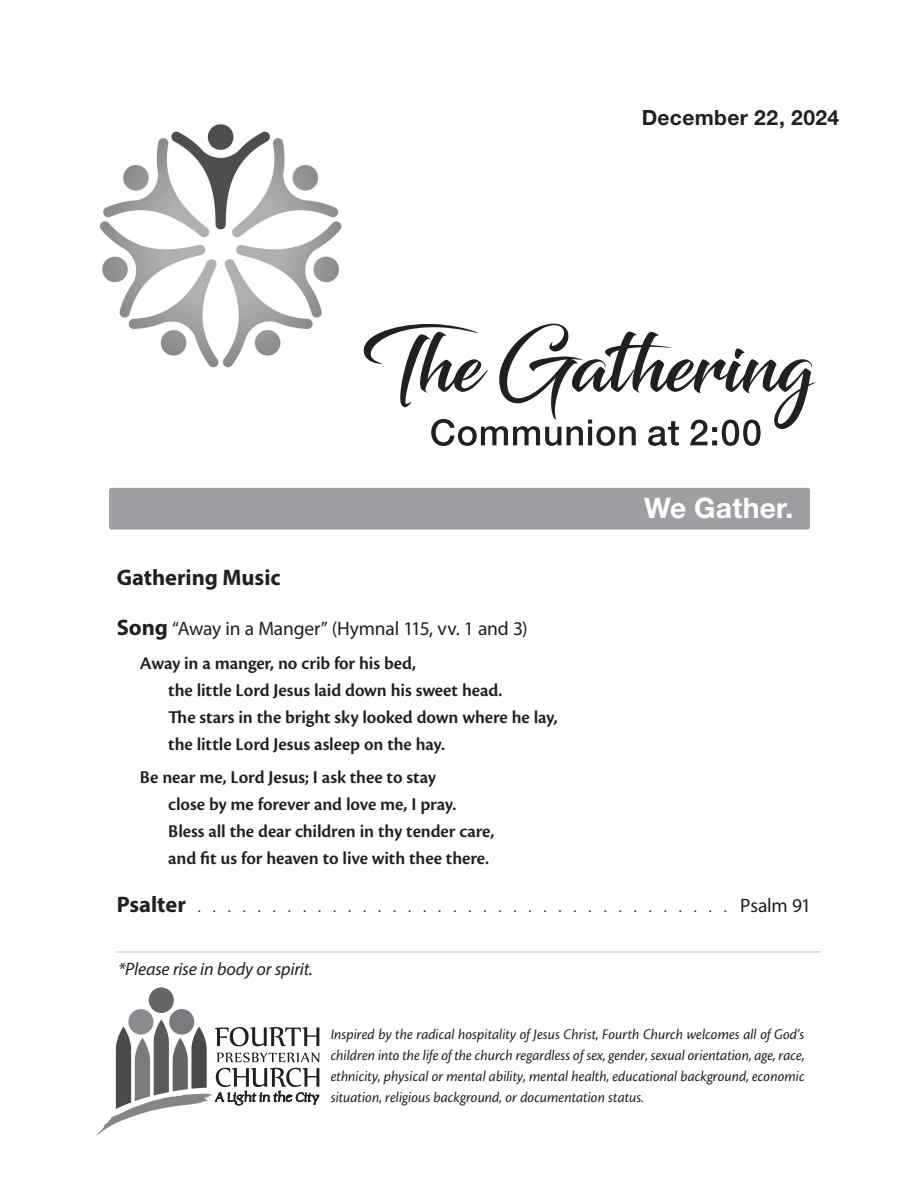
<style>
.page{position:relative;width:918px;height:1188px;background:#fff}
.page>*{position:absolute;margin:0;border:0;box-sizing:border-box;transform-origin:0 0}
.t1{font:700 28.35px "Helvetica Neue LT Std";letter-spacing:.005em;color:#fff}
.t2{font:700 22.5px "Myriad Pro";color:#231f20}
.t3{font:700 21px "Helvetica Neue LT Std";letter-spacing:.015em;color:#231f20}
.t4{font:19.5px "Myriad Pro";letter-spacing:-.01em;color:#231f20}
.t5{font:600 18.75px "Cronos Pro";letter-spacing:-.01em;color:#231f20}
.t6{font:italic 18px "Myriad Pro";letter-spacing:-.01em;color:#231f20}
.t7{font:italic 15.3px/21px "Cronos Pro";color:#231f20;text-align:justify;scale:.96 1}
.t8{font:15px "Myriad Pro";color:#231f20;scale:.95 1}
.s1{font-weight:700;font-size:22.5px}
.s2{font-size:19.5px}
</style>
<div class="page">
<svg style="left:96px;top:987px;width:224px;height:148px"></svg>
<hr style="left:117px;top:951px;width:704px;height:2px;background:#c9cacc">
<div style="left:109px;top:488px;width:701px;height:42px;background:#9d9fa2;border-radius:2px"></div>
<img style="left:99px;top:124px;width:243px;height:244px">
<svg style="left:431px;top:429px;width:330px;height:17px"></svg>
<svg style="left:363px;top:324px;width:453px;height:105px"></svg>
<p class="t3" style="left:642px;top:105px;width:199px">December 22, 2024</p>
<p class="t1" style="left:644px;top:491px;width:151px">We Gather.</p>
<p class="t2" style="left:117px;top:563px;width:165px">Gathering Music</p>
<p class="t4" style="left:117px;top:616px;width:413px"><span class="s1">Song</span> “Away in a Manger” (Hymnal 115, vv. 1 and 3)</p>
<p class="t5" style="left:140px;top:652px;width:278px">Away in a manger, no crib for his bed,</p>
<p class="t5" style="left:168px;top:679px;width:336px">the little Lord Jesus laid down his sweet head.</p>
<p class="t5" style="left:168px;top:706px;width:391px">The stars in the bright sky looked down where he lay,</p>
<p class="t5" style="left:168px;top:733px;width:278px">the little Lord Jesus asleep on the hay.</p>
<p class="t5" style="left:140px;top:767px;width:298px">Be near me, Lord Jesus; I ask thee to stay</p>
<p class="t5" style="left:168px;top:794px;width:290px">close by me forever and love me, I pray.</p>
<p class="t5" style="left:168px;top:821px;width:328px">Bless all the dear children in thy tender care,</p>
<p class="t5" style="left:168px;top:848px;width:322px">and fit us for heaven to live with thee there.</p>
<p class="t8" style="left:117px;top:897px;width:732px"><span class="s1">Psalter</span> . . . . . . . . . . . . . . . . . . . . . . . . . . . . . . . . . . . . <span class="s2">Psalm 91</span></p>
<p class="t6" style="left:118px;top:958px;width:196px">*Please rise in body or spirit.</p>
<p class="t7" style="left:331px;top:1024px;width:495px">Inspired by the radical hospitality of Jesus Christ, Fourth Church welcomes all of God’s children into the life of the church regardless of sex, gender, sexual orientation, age, race, ethnicity, physical or mental ability, mental health, educational background, economic situation, religious background, or documentation status.</p>
</div>
